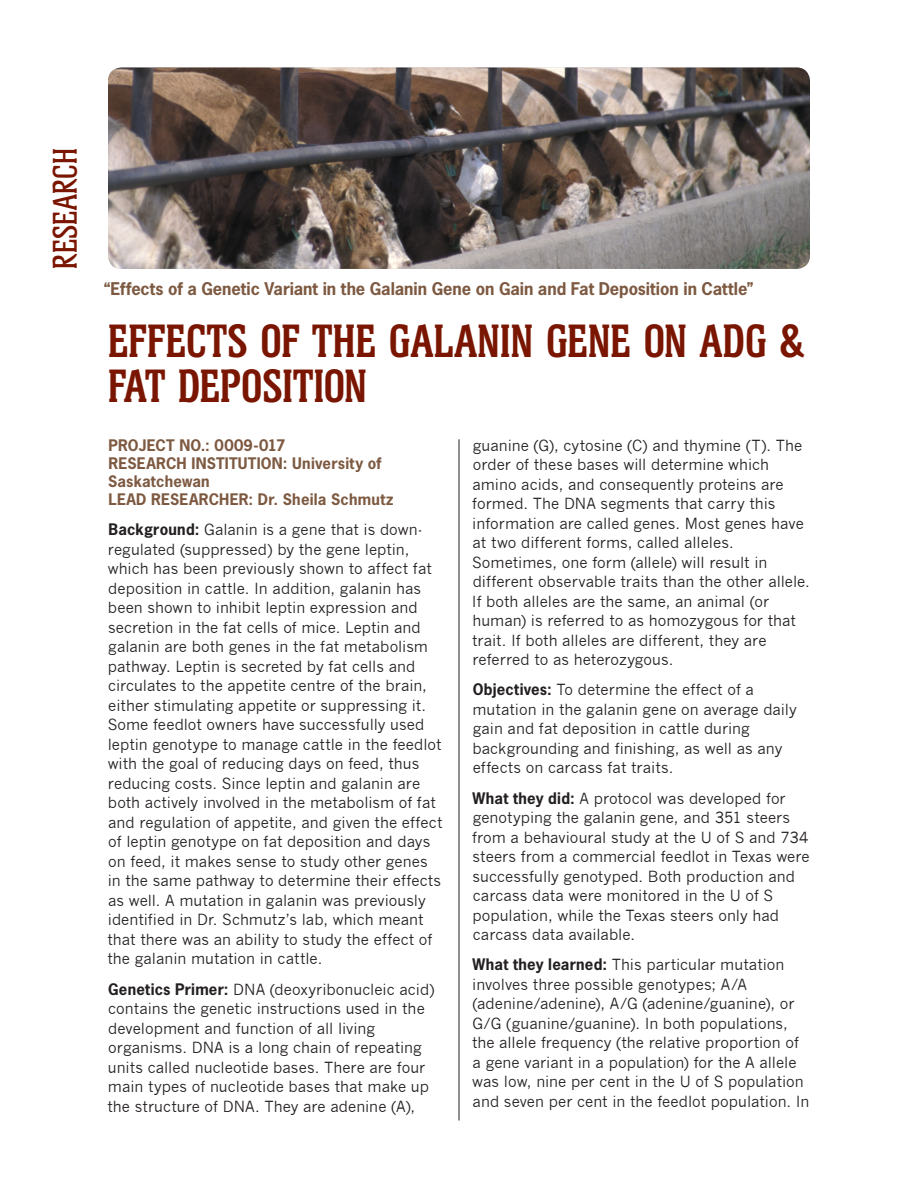
<style>
.page{position:relative;width:918px;height:1188px;background:#fff}
.page>*{position:absolute;margin:0;border:0;box-sizing:border-box;transform-origin:0 0}
.Research_Head{font:600 45px/45px "Helium TS";letter-spacing:.005em;color:#791500}
.Research{font:500 33px "Helium TS";letter-spacing:.005em;color:#791500}
.Research_Intro{font:700 16.5px "News Gothic Std";letter-spacing:-.005em;color:#7d5941}
.Research_Copy{font:15px/19.5px "News Gothic";color:#231f20}
.Research_Project_No{font:700 15px/18px "News Gothic Std";letter-spacing:.015em;color:#7d5941}
.s1{font-family:"News Gothic Std";font-weight:700}
</style>
<div class="page">
<img style="left:108px;top:68px;width:702px;height:201px">
<hr style="left:459px;top:439px;width:1px;height:681px;background:#231f20">
<p class="Research" style="left:47px;top:269px;width:122px;rotate:-90deg">RESEARCH</p>
<p class="Research_Intro" style="left:104px;top:278px;width:651px">“Effects of a Genetic Variant in the Galanin Gene on Gain and Fat Deposition in Cattle”</p>
<p class="Research_Head" style="left:108px;top:320px;width:698px">EFFECTS OF THE GALANIN GENE ON ADG &amp;<br>FAT DEPOSITION</p>
<p class="Research_Project_No" style="left:108px;top:436px;width:287px">PROJECT NO.: 0009-017<br>RESEARCH INSTITUTION: University of<br>Saskatchewan<br>LEAD RESEARCHER: Dr. Sheila Schmutz</p>
<p class="Research_Copy" style="left:108px;top:520px;width:336px"><span class="s1">Background:</span> Galanin is a gene that is down&shy;regulated (suppressed) by the gene leptin, which has been previously shown to affect fat deposition in cattle. In addition, galanin has been shown to inhibit leptin expression and secretion in the fat cells of mice. Leptin and galanin are both genes in the fat metabolism pathway. Leptin is secreted by fat cells and circulates to the appetite centre of the brain, either stimulating appetite or suppressing it.<br>Some feedlot owners have successfully used leptin genotype to manage cattle in the feedlot with the goal of reducing days on feed, thus reducing costs. Since leptin and galanin are both actively involved in the metabolism of fat and regulation of appetite, and given the effect of leptin genotype on fat deposition and days on feed, it makes sense to study other genes in the same pathway to determine their effects as well. A mutation in galanin was previously identified in Dr. Schmutz’s lab, which meant that there was an ability to study the effect of the galanin mutation in cattle.</p>
<p class="Research_Copy" style="left:108px;top:980px;width:329px"><span class="s1">Genetics Primer:</span> DNA (deoxyribonucleic acid) contains the genetic instructions used in the development and function of all living organisms. DNA is a long chain of repeating units called nucleotide bases. There are four main types of nucleotide bases that make up the structure of DNA. They are adenine (A),</p>
<p class="Research_Copy" style="left:472px;top:435px;width:340px">guanine (G), cytosine (C) and thymine (T). The order of these bases will determine which amino acids, and consequently proteins are formed. The DNA segments that carry this information are called genes. Most genes have at two different forms, called alleles.<br>Sometimes, one form (allele) will result in different observable traits than the other allele.<br>If both alleles are the same, an animal (or human) is referred to as homozygous for that trait. If both alleles are different, they are referred to as heterozygous.</p>
<p class="Research_Copy" style="left:472px;top:680px;width:326px"><span class="s1">Objectives:</span> To determine the effect of a mutation in the galanin gene on average daily gain and fat deposition in cattle during backgrounding and finishing, as well as any effects on carcass fat traits.</p>
<p class="Research_Copy" style="left:472px;top:789px;width:339px"><span class="s1">What they did:</span> A protocol was developed for genotyping the galanin gene, and 351 steers from a behavioural study at the U of S and 734 steers from a commercial feedlot in Texas were successfully genotyped. Both production and carcass data were monitored in the U of S population, while the Texas steers only had carcass data available.</p>
<p class="Research_Copy" style="left:472px;top:955px;width:339px"><span class="s1">What they learned:</span> This particular mutation involves three possible genotypes; A/A (adenine/adenine), A/G (adenine/guanine), or G/G (guanine/guanine). In both populations, the allele frequency (the relative proportion of a gene variant in a population) for the A allele was low, nine per cent in the U of S population and seven per cent in the feedlot population. In</p>
</div>
